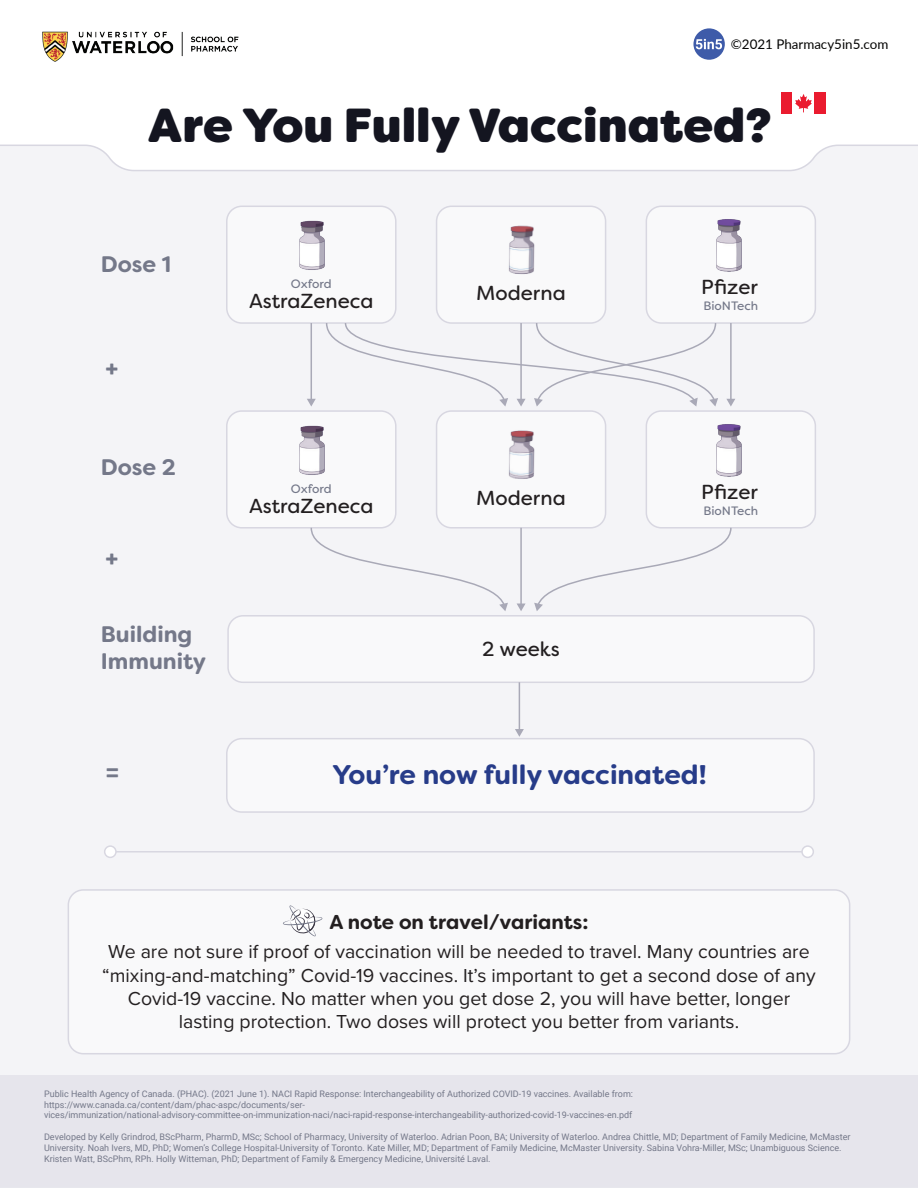
<style>
.page{position:relative;width:918px;height:1188px;background:#fff}
.page>*{position:absolute;margin:0;border:0;box-sizing:border-box;transform-origin:0 0}
.t1{font:800 47.7px "Filson Soft";color:#141520}
.t2{font:700 27px "Filson Soft";color:#273c89}
.t3{font:700 22.5px/27px "Filson Soft";color:#747889}
.t4{font:20.25px "Filson Soft";color:#231f20}
.t5{font:700 20.1px "Filson Soft";color:#231f20}
.t6{font:19.5px/23.4px "Proxima Nova";color:#231f20;text-align:center}
.t7{font:13.35px "Lato";color:#050504}
.t8{font:12.15px "Filson Soft";letter-spacing:-.005em;color:#747889}
.t9{font:9px/10.8px "Roboto";color:#747889}
</style>
<div class="page">
<div style="left:0;top:172px;width:918px;height:904px;background:#f4f4f7"></div>
<div style="left:0;top:1076px;width:918px;height:112px;background:#e6e5ec"></div>
<svg style="left:0;top:144px;width:918px;height:28px"></svg>
<div style="left:227px;top:206px;width:169px;height:117px;background:#fff;border-radius:15px"></div>
<div style="left:226px;top:206px;width:171px;height:118px;border:2px solid #d8d7e1;border-radius:15px"></div>
<div style="left:68px;top:890px;width:782px;height:164px;background:#fff;border-radius:15px"></div>
<div style="left:68px;top:889px;width:782px;height:165px;border:2px solid #d8d7e1;border-radius:15px"></div>
<img style="left:299px;top:220px;width:26px;height:50px">
<div style="left:646px;top:206px;width:169px;height:117px;background:#fff;border-radius:15px"></div>
<div style="left:646px;top:206px;width:170px;height:118px;border:2px solid #d8d7e1;border-radius:15px"></div>
<div style="left:437px;top:206px;width:169px;height:117px;background:#fff;border-radius:15px"></div>
<div style="left:436px;top:206px;width:170px;height:118px;border:2px solid #d8d7e1;border-radius:15px"></div>
<img style="left:716px;top:219px;width:26px;height:53px">
<img style="left:508px;top:225px;width:27px;height:50px">
<div style="left:227px;top:411px;width:169px;height:117px;background:#fff;border-radius:15px"></div>
<div style="left:226px;top:410px;width:171px;height:119px;border:2px solid #d8d7e1;border-radius:15px"></div>
<img style="left:299px;top:425px;width:26px;height:50px">
<div style="left:646px;top:411px;width:169px;height:117px;background:#fff;border-radius:15px"></div>
<div style="left:646px;top:410px;width:170px;height:119px;border:2px solid #d8d7e1;border-radius:15px"></div>
<div style="left:437px;top:411px;width:169px;height:117px;background:#fff;border-radius:15px"></div>
<div style="left:436px;top:410px;width:170px;height:119px;border:2px solid #d8d7e1;border-radius:15px"></div>
<div style="left:228px;top:616px;width:586px;height:66px;background:#fff;border-radius:15px"></div>
<div style="left:227px;top:615px;width:588px;height:68px;border:2px solid #d8d7e1;border-radius:15px"></div>
<div style="left:227px;top:739px;width:587px;height:73px;background:#fff;border-radius:15px"></div>
<div style="left:226px;top:738px;width:589px;height:75px;border:2px solid #d8d7e1;border-radius:15px"></div>
<img style="left:716px;top:424px;width:26px;height:53px">
<img style="left:508px;top:430px;width:27px;height:49px">
<hr style="left:311px;top:323px;width:1px;height:77px;background:#a9a9b7">
<svg style="left:307px;top:399px;width:9px;height:8px"></svg>
<hr style="left:730px;top:323px;width:2px;height:77px;background:#a9a9b7">
<svg style="left:726px;top:399px;width:9px;height:8px"></svg>
<hr style="left:520px;top:528px;width:2px;height:77px;background:#a9a9b7">
<svg style="left:517px;top:604px;width:9px;height:7px"></svg>
<div style="left:310px;top:526px;width:198px;height:85px;background:#f4f4f7"></div>
<div style="left:534px;top:526px;width:198px;height:85px;background:#f4f4f7"></div>
<svg style="left:325px;top:322px;width:393px;height:85px"></svg>
<hr style="left:519px;top:682px;width:1px;height:48px;background:#a9a9b7">
<svg style="left:515px;top:729px;width:9px;height:8px"></svg>
<svg style="left:692px;top:27px;width:34px;height:34px"></svg>
<div style="left:691px;top:26px;width:36px;height:36px;border:2px solid #fff;border-radius:50%"></div>
<svg style="left:696px;top:39px;width:26px;height:10px"></svg>
<img style="left:42px;top:31px;width:197px;height:31px">
<div style="left:782px;top:92px;width:11px;height:22px;background:#ea1b2f"></div>
<div style="left:815px;top:92px;width:11px;height:22px;background:#ea1b2f"></div>
<svg style="left:795px;top:94px;width:17px;height:18px"></svg>
<svg style="left:283px;top:905px;width:39px;height:31px"></svg>
<hr style="left:110px;top:851px;width:698px;height:2px;background:#d8d7e1">
<svg style="left:104px;top:845px;width:13px;height:13px"></svg>
<svg style="left:801px;top:845px;width:13px;height:13px"></svg>
<h3 class="t7" style="left:731px;top:35px;width:159px">©2021 Pharmacy5in5.com</h3>
<h1 class="t1" style="left:148px;top:94px;width:625px">Are You Fully Vaccinated?</h1>
<h3 class="t3" style="left:101px;top:251px;width:72px">Dose 1</h3>
<h3 class="t3" style="left:105px;top:355px;width:14px">+</h3>
<h3 class="t3" style="left:101px;top:453px;width:76px">Dose 2</h3>
<h3 class="t3" style="left:105px;top:545px;width:14px">+</h3>
<h3 class="t3" style="left:101px;top:621px;width:107px">Building<br>Immunity</h3>
<h3 class="t3" style="left:105px;top:759px;width:15px">=</h3>
<h3 class="t8" style="left:291px;top:276px;width:42px">Oxford</h3>
<h3 class="t4" style="left:249px;top:288px;width:126px">AstraZeneca</h3>
<h3 class="t8" style="left:291px;top:481px;width:42px">Oxford</h3>
<h3 class="t4" style="left:249px;top:493px;width:126px">AstraZeneca</h3>
<h3 class="t4" style="left:476px;top:280px;width:91px">Moderna</h3>
<h3 class="t4" style="left:476px;top:485px;width:91px">Moderna</h3>
<h3 class="t4" style="left:482px;top:636px;width:79px">2 weeks</h3>
<h3 class="t4" style="left:701px;top:274px;width:58px">Pfizer</h3>
<h3 class="t8" style="left:704px;top:298px;width:56px">BioNTech</h3>
<h3 class="t4" style="left:701px;top:479px;width:58px">Pfizer</h3>
<h3 class="t8" style="left:704px;top:503px;width:56px">BioNTech</h3>
<h2 class="t2" style="left:332px;top:757px;width:376px">You’re now fully vaccinated!</h2>
<h3 class="t5" style="left:330px;top:909px;width:260px">A note on travel/variants:</h3>
<p class="t6" style="left:102px;top:939px;width:715px">We are not sure if proof of vaccination will be needed to travel. Many countries are “mixing-and-matching” Covid-19 vaccines. It’s important to get a second dose of any Covid-19 vaccine. No matter when you get dose 2, you will have better, longer lasting protection. Two doses will protect you better from variants.</p>
<p class="t9" style="left:44px;top:1088px;width:591px">Public Health Agency of Canada. (PHAC). (2021 June 1). NACI Rapid Response: Interchangeability of Authorized COVID-19 vaccines. Available from: https://www.canada.ca/content/dam/phac-aspc/documents/ser&shy;vices/immunization/national-advisory-committee-on-immunization-naci/naci-rapid-response-interchangeability-authorized-covid-19-vaccines-en.pdf</p>
<p class="t9" style="left:44px;top:1131px;width:808px">Developed by Kelly Grindrod, BScPharm, PharmD, MSc; School of Pharmacy, University of Waterloo. Adrian Poon, BA; University of Waterloo. Andrea Chittle, MD; Department of Family Medicine, McMaster<br>University. Noah Ivers, MD, PhD; Women’s College Hospital-University of Toronto. Kate Miller, MD; Department of Family Medicine, McMaster University. Sabina Vohra-Miller, MSc; Unambiguous Science.<br>Kristen Watt, BScPhm, RPh. Holly Witteman, PhD; Department of Family &amp; Emergency Medicine, Université Laval.</p>
</div>
